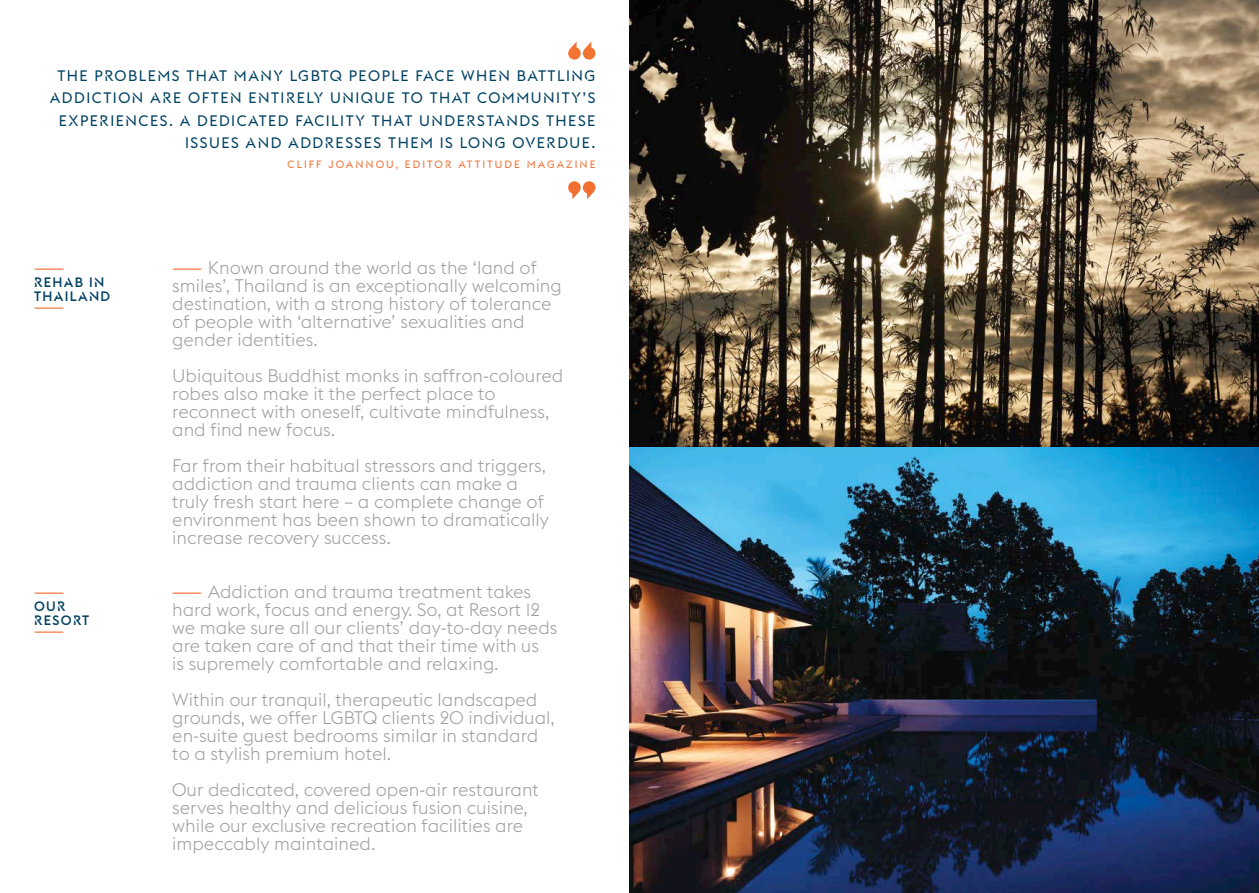
<style>
.page{position:relative;width:1259px;height:893px;background:#fff}
.page>*{position:absolute;margin:0;border:0;box-sizing:border-box;transform-origin:0 0}
.t1{font:300 18px/18px "Euclid Flex";color:#9d9ea1}
.t2{font:15px/22.5px "Euclid R12";letter-spacing:.1em;color:#004262;text-align:right}
.t3{font:500 13.5px/13.5px "Euclid R12";letter-spacing:.1em;color:#004262}
.t4{font:13.5px "Euclid R12";color:#f26f30}
.t5{font:10.5px "Euclid R12";letter-spacing:.2em;color:#f26f30}
.s1{font-family:"Euclid R12";font-weight:400;font-size:13.5px;color:#f26f30}
</style>
<div class="page">
<img style="left:629px;top:0;width:630px;height:893px">
<svg style="left:568px;top:42px;width:27px;height:18px"></svg>
<svg style="left:568px;top:181px;width:27px;height:18px"></svg>
<p class="t2" style="left:50px;top:64px;width:547px">THE PROBLEMS THAT MANY LGBTQ PEOPLE FACE WHEN BATTLING ADDICTION ARE OFTEN ENTIRELY UNIQUE TO THAT COMMUNITY’S EXPERIENCES. A DEDICATED FACILITY THAT UNDERSTANDS THESE ISSUES AND ADDRESSES THEM IS LONG OVERDUE.</p>
<p class="t5" style="left:288px;top:158px;width:309px">CLIFF JOANNOU, EDITOR ATTITUDE MAGAZINE</p>
<p class="t4" style="left:34px;top:261px;width:32px">———</p>
<p class="t3" style="left:34px;top:276px;width:78px">REHAB IN<br>THAILAND</p>
<p class="t4" style="left:34px;top:300px;width:32px">———</p>
<p class="t4" style="left:34px;top:585px;width:32px">———</p>
<p class="t3" style="left:34px;top:600px;width:33px">OUR</p>
<p class="t3" style="left:34px;top:613px;width:57px">RESORT</p>
<p class="t4" style="left:34px;top:624px;width:32px">———</p>
<p class="t1" style="left:172px;top:258px;width:391px"><span class="s1">———</span> Known around the world as the ‘land of smiles’, Thailand is an exceptionally welcoming destination, with a strong history of tolerance of people with ‘alternative’ sexualities and gender identities.</p>
<p class="t1" style="left:172px;top:366px;width:392px">Ubiquitous Buddhist monks in saffron-coloured robes also make it the perfect place to reconnect with oneself, cultivate mindfulness, and find new focus.</p>
<p class="t1" style="left:172px;top:456px;width:378px">Far from their habitual stressors and triggers, addiction and trauma clients can make a truly fresh start here – a complete change of environment has been shown to dramatically increase recovery success.</p>
<p class="t1" style="left:172px;top:582px;width:387px"><span class="s1">———</span> Addiction and trauma treatment takes hard work, focus and energy. So, at Resort 12 we make sure all our clients’ day-to-day needs are taken care of and that their time with us<br>is supremely comfortable and relaxing.</p>
<p class="t1" style="left:172px;top:690px;width:384px">Within our tranquil, therapeutic landscaped grounds, we offer LGBTQ clients 20 individual, en-suite guest bedrooms similar in standard to a stylish premium hotel.</p>
<p class="t1" style="left:172px;top:780px;width:368px">Our dedicated, covered open-air restaurant serves healthy and delicious fusion cuisine, while our exclusive recreation facilities are impeccably maintained.</p>
</div>
